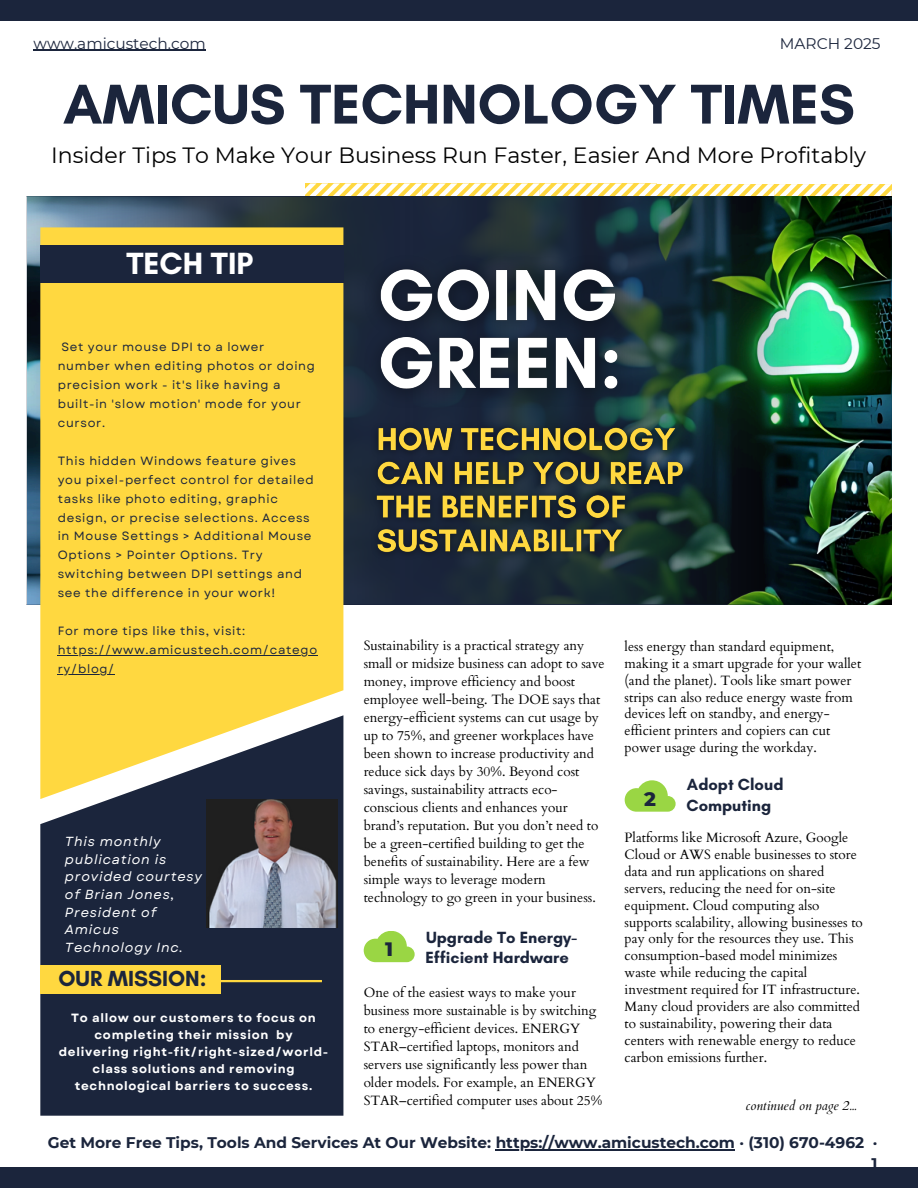
<style>
.page{position:relative;width:918px;height:1188px;background:#fff}
.page>*{position:absolute;margin:0;border:0;box-sizing:border-box;transform-origin:0 0}
.t1{font:700 57.15px "Glacial Indifference";color:#1b253c}
.t2{font:700 31.2px "Glacial Indifference";color:#fff}
.t3{font:700 22.2px "Glacial Indifference";color:#1b253c}
.t4{font:22.05px "Montserrat";color:#000}
.t5{font:800 19.8px "Montserrat";color:#1b253c}
.t6{font:700 16.5px "Glacial Indifference";color:#1b253c}
.t7{font:700 15.45px "Montserrat";color:#1b253c}
.t8{font:15.45px "Montserrat";color:#1b253c}
.t9{font:13.5px/18px "Cardo";color:#000}
.t10{font:italic 13.35px "Cardo";color:#000}
.t11{font:italic 13.2px/17.5px "Garet";letter-spacing:.06em;color:#fff}
.t12{font:12px/18.9px "Garet";letter-spacing:.06em;color:#1b253c}
.t13{font:700 12px/17px "Garet";letter-spacing:.06em;color:#fff;text-align:center}
</style>
<div class="page">
<div style="left:0;top:1px;width:918px;height:20px;background:#1b253c"></div>
<div style="left:0;top:1168px;width:918px;height:20px;background:#1b253c"></div>
<svg style="left:305px;top:183px;width:587px;height:18px"></svg>
<img style="left:28px;top:196px;width:863px;height:409px">
<img style="left:413px;top:196px;width:398px;height:408px">
<svg style="left:26px;top:196px;width:387px;height:408px;background:#324557"></svg>
<div style="left:40px;top:227px;width:303px;height:488px;background:#ffd840"></div>
<div style="left:40px;top:245px;width:303px;height:37px;background:#1b253c"></div>
<svg style="left:40px;top:715px;width:303px;height:401px;background:#42464a"></svg>
<hr style="left:65px;top:980px;width:257px;height:2px;background:#ffd840">
<div style="left:40px;top:966px;width:181px;height:28px;background:#ffd840"></div>
<hr style="left:58px;top:655px;width:260px;height:1px;background:#1b253c">
<hr style="left:58px;top:674px;width:57px;height:1px;background:#1b253c">
<img style="left:355px;top:246px;width:288px;height:172px">
<img style="left:366px;top:417px;width:329px;height:149px">
<svg style="left:364px;top:931px;width:50px;height:31px"></svg>
<svg style="left:625px;top:781px;width:50px;height:31px"></svg>
<hr style="left:34px;top:50px;width:172px;height:1px;background:#1b253c">
<img style="left:207px;top:799px;width:130px;height:128px">
<hr style="left:496px;top:1149px;width:239px;height:1px;background:#1b253c">
<p class="t8" style="left:34px;top:34px;width:174px">www.amicustech.com</p>
<p class="t1" style="left:63px;top:69px;width:793px">AMICUS TECHNOLOGY TIMES</p>
<p class="t8" style="left:780px;top:34px;width:102px">MARCH 2025</p>
<p class="t4" style="left:51px;top:142px;width:816px">Insider Tips To Make Your Business Run Faster, Easier And More Profitably</p>
<p class="t2" style="left:126px;top:244px;width:128px">TECH TIP</p>
<p class="t12" style="left:58px;top:338px;width:259px;text-indent:4px">Set your mouse DPI to a lower number when editing photos or doing precision work - it's like having a built-in 'slow motion' mode for your cursor.</p>
<p class="t12" style="left:58px;top:451px;width:258px">This hidden Windows feature gives you pixel-perfect control for detailed tasks like photo editing, graphic design, or precise selections. Access in Mouse Settings &gt; Additional Mouse Options &gt; Pointer Options. Try switching between DPI settings and see the difference in your work!</p>
<h3 class="t12" style="left:58px;top:622px;width:189px">For more tips like this, visit:</h3>
<p class="t12" style="left:58px;top:640px;width:261px">https://www.amicustech.com/catego</p>
<p class="t12" style="left:58px;top:659px;width:58px">ry/blog/</p>
<p class="t11" style="left:65px;top:833px;width:97px">This monthly</p>
<p class="t11" style="left:65px;top:851px;width:103px">publication is</p>
<p class="t11" style="left:65px;top:868px;width:139px">provided courtesy</p>
<p class="t11" style="left:65px;top:886px;width:119px">of Brian Jones,<br>President of<br>Amicus<br>Technology Inc.</p>
<p class="t3" style="left:59px;top:965px;width:150px">OUR MISSION:</p>
<p class="t13" style="left:59px;top:1010px;width:271px">To allow our customers to focus on completing their mission by delivering right-fit/right-sized/world&shy;class solutions and removing technological barriers to success.</p>
<p class="t9" style="left:364px;top:637px;width:242px">Sustainability is a practical strategy any small or midsize business can adopt to save money, improve efficiency and boost employee well-being. The DOE says that energy-efficient systems can cut usage by up to 75%, and greener workplaces have been shown to increase productivity and reduce sick days by 30%. Beyond cost savings, sustainability attracts eco&shy;conscious clients and enhances your brand’s reputation. But you don’t need to be a green-certified building to get the benefits of sustainability. Here are a few simple ways to leverage modern technology to go green in your business.</p>
<p class="t6" style="left:426px;top:927px;width:152px">Upgrade To Energy-</p>
<p class="t6" style="left:426px;top:947px;width:145px">Efficient Hardware</p>
<p class="t9" style="left:364px;top:983px;width:240px">One of the easiest ways to make your business more sustainable is by switching to energy-efficient devices. ENERGY STAR–certified laptops, monitors and servers use significantly less power than older models. For example, an ENERGY STAR–certified computer uses about 25%</p>
<p class="t5" style="left:385px;top:937px;width:10px">1</p>
<p class="t9" style="left:625px;top:638px;width:238px;line-height:16.8px">less energy than standard equipment, making it a smart upgrade for your wallet (and the planet). Tools like smart power strips can also reduce energy waste from devices left on standby, and energy&shy;efficient printers and copiers can cut power usage during the workday.</p>
<h6 class="t6" style="left:687px;top:775px;width:98px">Adopt Cloud</h6>
<h2 class="t6" style="left:686px;top:795px;width:86px">Computing</h2>
<h5 class="t9" style="left:625px;top:830px;width:240px;line-height:16.8px">Platforms like Microsoft Azure, Google Cloud or AWS enable businesses to store data and run applications on shared servers, reducing the need for on-site equipment. Cloud computing also supports scalability, allowing businesses to pay only for the resources they use. This consumption-based model minimizes waste while reducing the capital investment required for IT infrastructure.<br>Many cloud providers are also committed to sustainability, powering their data centers with renewable energy to reduce carbon emissions further.</h5>
<p class="t5" style="left:644px;top:786px;width:13px">2</p>
<p class="t10" style="left:746px;top:1096px;width:112px">continued on page 2...</p>
<p class="t7" style="left:48px;top:1133px;width:831px">Get More Free Tips, Tools And Services At Our Website: https://www.amicustech.com · (310) 670-4962 ·</p>
<p class="t7" style="left:872px;top:1154px;width:8px">1</p>
</div>
